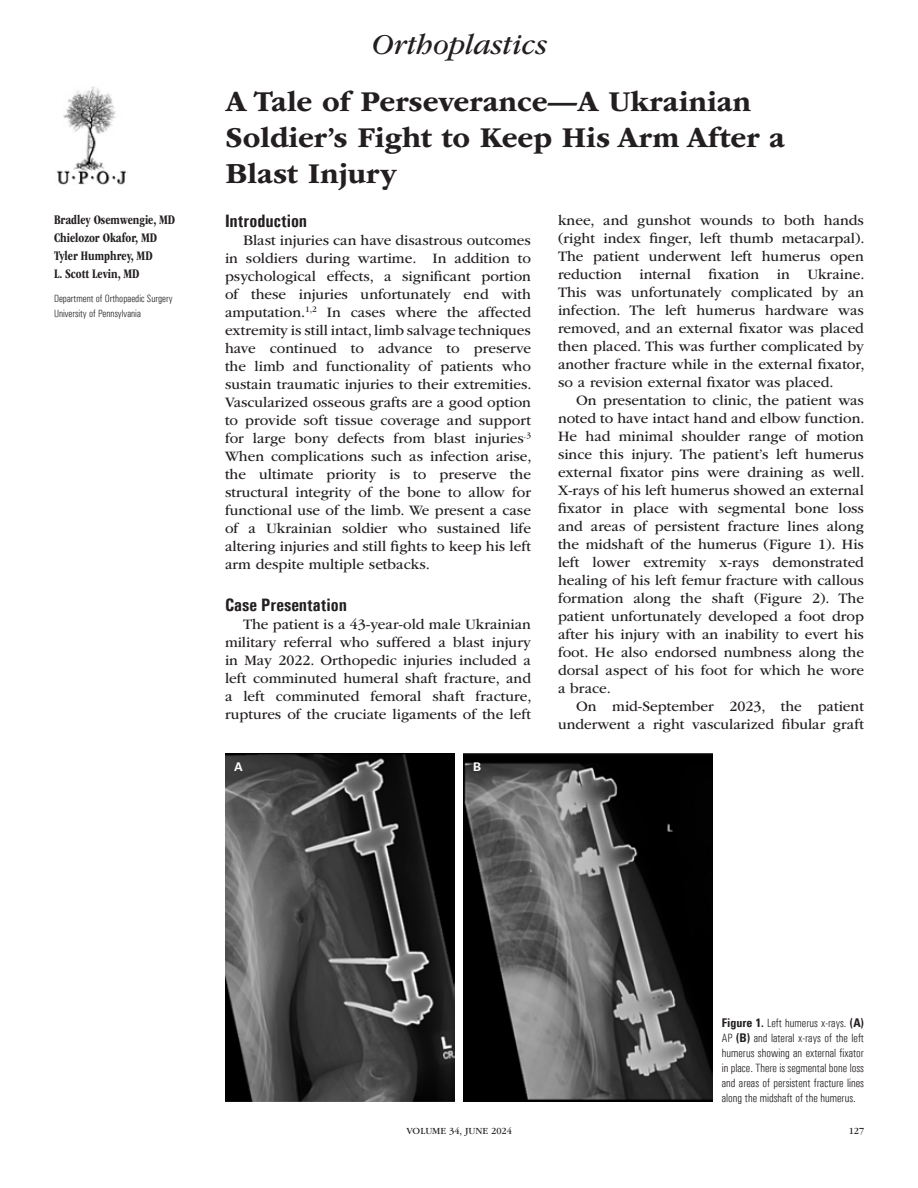
<style>
.page{position:relative;width:918px;height:1188px;background:#fff}
.page>*{position:absolute;margin:0;border:0;box-sizing:border-box;transform-origin:0 0}
.t1{font:700 30px/36px "ITC Garamond Std";color:#231f20}
.t2{font:italic 30px "ITC Garamond Std";color:#231f20}
.t3{font:700 18px "Univers Condensed";color:#231f20}
.t4{font:15px/18px "ITC Garamond Std";color:#231f20;text-align:justify}
.t5{font:700 condensed 13.5px/18px "ITC Garamond Std";color:#231f20;scale:.95 1}
.t6{font:300 condensed 12px/15px "Univers";color:#231f20;text-align:justify}
.t7{font:700 12px "Univers 65";color:#fff}
.t8{font:300 condensed 10.5px/15px "Univers";color:#231f20}
.t9{font:9.75px "ITC Garamond Std";color:#231f20}
.s1{font-family:"Univers LT";font-weight:700}
</style>
<div class="page">
<img style="left:56px;top:86px;width:71px;height:99px">
<img style="left:225px;top:753px;width:229px;height:349px">
<img style="left:463px;top:753px;width:250px;height:349px">
<p class="t5" style="left:54px;top:211px;width:129px">Bradley Osemwengie, MD<br>Chielozor Okafor, MD<br>Tyler Humphrey, MD<br>L. Scott Levin, MD</p>
<p class="t8" style="left:54px;top:291px;width:120px">Department of Orthopaedic Surgery<br>University of Pennsylvania</p>
<h1 class="t2" style="left:371px;top:28px;width:177px">Orthoplastics</h1>
<h1 class="t1" style="left:226px;top:84px;width:561px">A Tale of Perseverance—A Ukrainian<br>Soldier’s Fight to Keep His Arm After a<br>Blast Injury</h1>
<p class="t3" style="left:225px;top:210px;width:84px">Introduction</p>
<p class="t4" style="left:225px;top:231px;width:308px;text-indent:18px">Blast injuries can have disastrous outcomes in soldiers during wartime. In addition to psychological effects, a significant portion of these injuries unfortunately end with amputation.<sup>1,2</sup> In cases where the affected extremity is still intact, limb salvage techniques have continued to advance to preserve the limb and functionality of patients who sustain traumatic injuries to their extremities.<br>Vascularized osseous grafts are a good option to provide soft tissue coverage and support for large bony defects from blast injuries<sup>.3<br></sup>When complications such as infection arise, the ultimate priority is to preserve the structural integrity of the bone to allow for functional use of the limb. We present a case of a Ukrainian soldier who sustained life altering injuries and still fights to keep his left arm despite multiple setbacks.</p>
<p class="t3" style="left:225px;top:594px;width:124px">Case Presentation</p>
<p class="t4" style="left:225px;top:615px;width:308px;text-indent:18px">The patient is a 43-year-old male Ukrainian military referral who suffered a blast injury in May 2022. Orthopedic injuries included a left comminuted humeral shaft fracture, and a left comminuted femoral shaft fracture, ruptures of the cruciate ligaments of the left</p>
<p class="t4" style="left:558px;top:212px;width:308px">knee, and gunshot wounds to both hands (right index finger, left thumb metacarpal).<br>The patient underwent left humerus open reduction internal fixation in Ukraine.<br>This was unfortunately complicated by an infection. The left humerus hardware was removed, and an external fixator was placed then placed. This was further complicated by another fracture while in the external fixator, so a revision external fixator was placed.</p>
<p class="t4" style="left:558px;top:392px;width:308px;text-indent:18px">On presentation to clinic, the patient was noted to have intact hand and elbow function.<br>He had minimal shoulder range of motion since this injury. The patient’s left humerus external fixator pins were draining as well.<br>X-rays of his left humerus showed an external fixator in place with segmental bone loss and areas of persistent fracture lines along the midshaft of the humerus (Figure 1). His left lower extremity x-rays demonstrated healing of his left femur fracture with callous formation along the shaft (Figure 2). The patient unfortunately developed a foot drop after his injury with an inability to evert his foot. He also endorsed numbness along the dorsal aspect of his foot for which he wore a brace.</p>
<p class="t4" style="left:558px;top:698px;width:307px;text-align:right">On mid-September 2023, the patient underwent a right vascularized fibular graft</p>
<p class="t7" style="left:234px;top:759px;width:10px">A</p>
<p class="t7" style="left:473px;top:759px;width:10px">B</p>
<p class="t6" style="left:722px;top:1015px;width:144px"><span class="s1">Figure 1.</span> Left humerus x-rays. <span class="s1">(A)<br></span>AP <span class="s1">(B)</span> and lateral x-rays of the left humerus showing an external fixator in place. There is segmental bone loss and areas of persistent fracture lines along the midshaft of the humerus.</p>
<p class="t9" style="left:407px;top:1125px;width:107px">VOLUME 34, JUNE 2024</p>
<p class="t9" style="left:849px;top:1125px;width:17px">127</p>
</div>
